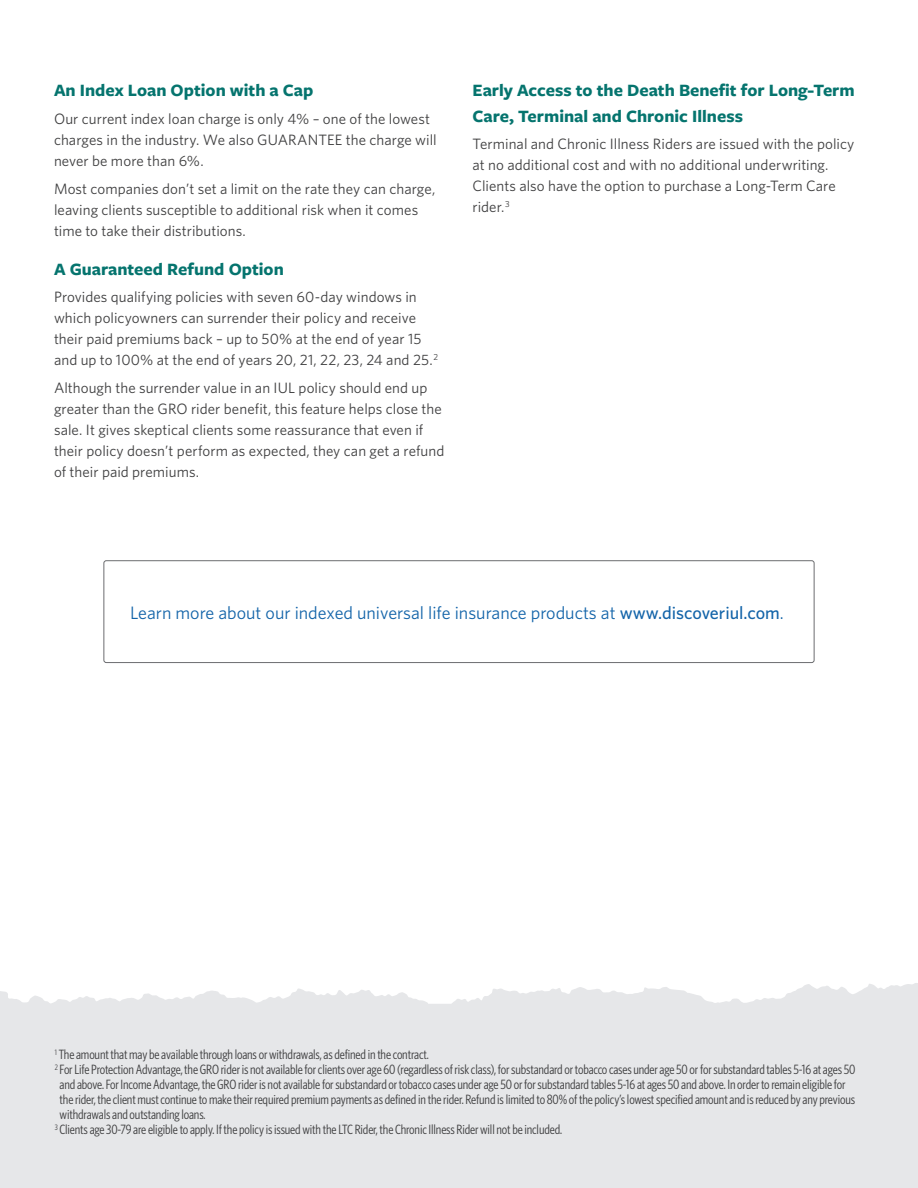
<style>
.page{position:relative;width:918px;height:1188px;background:#fff}
.page>*{position:absolute;margin:0;border:0;box-sizing:border-box;transform-origin:0 0}
.Subhead{font:700 18px/25.5px "Freight Sans Pro";color:#05746e}
.Subhead-2{font:18px "Whitney";color:#1364a9}
.Body_Copy{font:15px/21px "Whitney";letter-spacing:.005em;color:#3e3e3f}
._1_disclaimer{font:13.5px/15px "Whitney Condensed";letter-spacing:-.01em;color:#3e3e3f}
.s1{font-weight:500}
</style>
<div class="page">
<div style="left:104px;top:561px;width:710px;height:102px;border:1px solid #6c6d70;border-radius:2px"></div>
<div style="left:0;top:983px;width:918px;height:205px;background:#e6e7e9"></div>
<p class="Subhead" style="left:54px;top:77px;width:261px">An Index Loan Option with a Cap</p>
<p class="Body_Copy" style="left:54px;top:108px;width:384px">Our current index loan charge is only 4% – one of the lowest charges in the industry. We also GUARANTEE the charge will never be more than 6%.</p>
<p class="Body_Copy" style="left:54px;top:178px;width:383px">Most companies don’t set a limit on the rate they can charge, leaving clients susceptible to additional risk when it comes time to take their distributions.</p>
<p class="Subhead" style="left:54px;top:255px;width:231px">A Guaranteed Refund Option</p>
<p class="Body_Copy" style="left:54px;top:286px;width:386px">Provides qualifying policies with seven 60-day windows in which policyowners can surrender their policy and receive their paid premiums back – up to 50% at the end of year 15 and up to 100% at the end of years 20, 21, 22, 23, 24 and 25.<sup>2</sup></p>
<p class="Body_Copy" style="left:54px;top:377px;width:392px">Although the surrender value in an IUL policy should end up greater than the GRO rider benefit, this feature helps close the sale. It gives skeptical clients some reassurance that even if their policy doesn’t perform as expected, they can get a refund of their paid premiums.</p>
<p class="Subhead" style="left:472px;top:77px;width:384px">Early Access to the Death Benefit for Long-Term<br>Care, Terminal and Chronic Illness</p>
<p class="Body_Copy" style="left:472px;top:133px;width:383px">Terminal and Chronic Illness Riders are issued with the policy at no additional cost and with no additional underwriting.<br>Clients also have the option to purchase a Long-Term Care rider.<sup>3</sup></p>
<p class="Subhead-2" style="left:130px;top:601px;width:655px">Learn more about our indexed universal life insurance products at <span class="s1">www.discoveriul.com</span>.</p>
<p class="_1_disclaimer" style="left:55px;top:1046px;width:376px"><sup>1</sup> The amount that may be available through loans or withdrawals, as defined in the contract.</p>
<p class="_1_disclaimer" style="left:60px;top:1061px;width:797px;text-indent:-5px"><sup>2</sup> For Life Protection Advantage, the GRO rider is not available for clients over age 60 (regardless of risk class), for substandard or tobacco cases under age 50 or for substandard tables 5-16 at ages 50 and above. For Income Advantage, the GRO rider is not available for substandard or tobacco cases under age 50 or for substandard tables 5-16 at ages 50 and above. In order to remain eligible for the rider, the client must continue to make their required premium payments as defined in the rider. Refund is limited to 80% of the policy’s lowest specified amount and is reduced by any previous withdrawals and outstanding loans.</p>
<p class="_1_disclaimer" style="left:55px;top:1121px;width:509px"><sup>3</sup> Clients age 30-79 are eligible to apply. If the policy is issued with the LTC Rider, the Chronic Illness Rider will not be included.</p>
</div>
